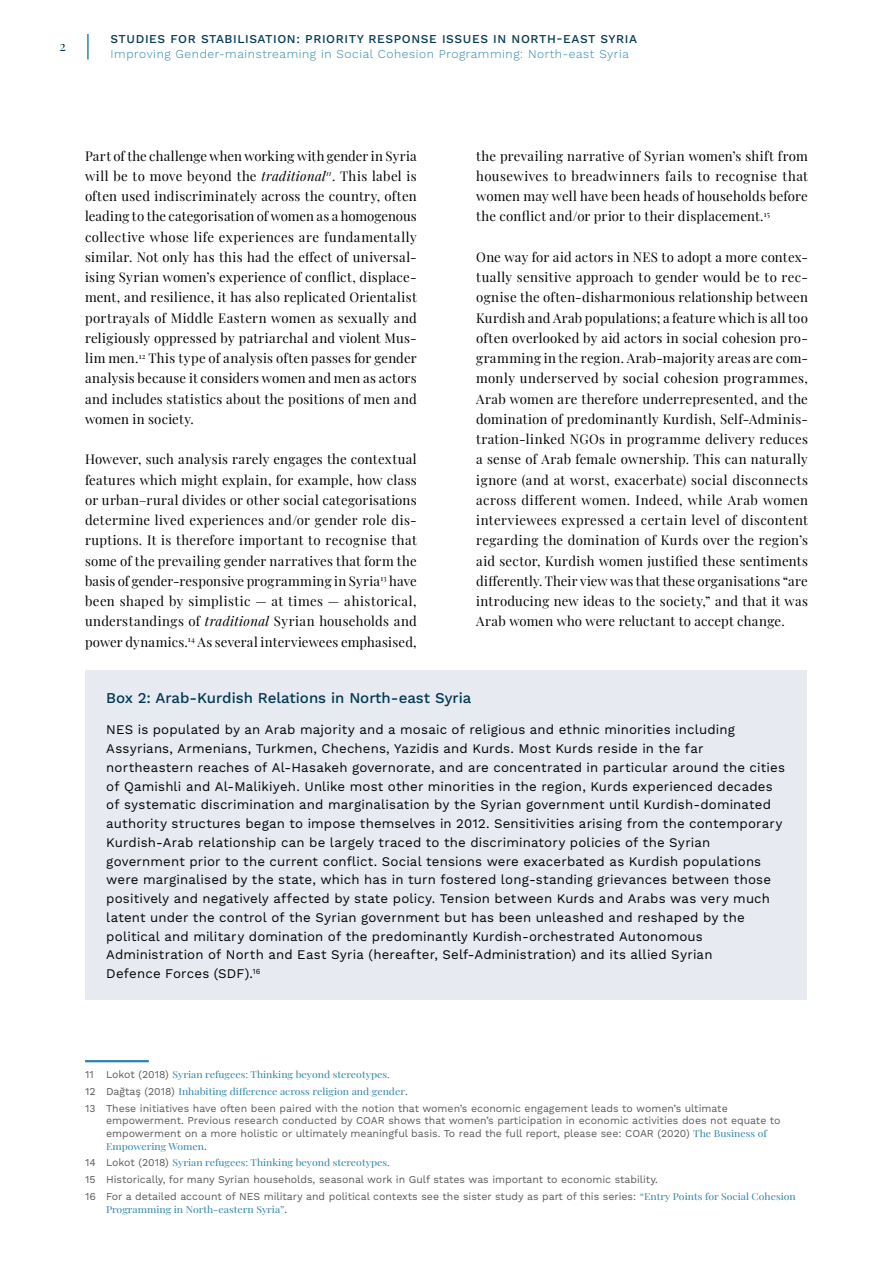
<style>
.page{position:relative;width:893px;height:1263px;background:#fff}
.page>*{position:absolute;margin:0;border:0;box-sizing:border-box;transform-origin:0 0}
.Box_Title{font:500 15px "Work Sans";color:#003751}
.t1{font:13.5px "Playfair Display";color:#003751}
.Body{font:13.2px/20.2px "Playfair Display";letter-spacing:.015em;color:#000;text-align:justify}
.Box_Body{font:13.2px/18.8px "Work Sans";letter-spacing:.01em;color:#000}
.t2{font:300 12px "Work Sans";letter-spacing:.05em;color:#2d84a9}
.t3{font:500 12px "Work Sans";letter-spacing:.05em;color:#003751}
.Footnote{font:10.5px/12.6px "Work Sans";color:#57595b}
.Footnote-2{font:9.45px "Playfair Display";color:#2d84a9;scale:1.11 1}
.s1{font-style:italic}
.s2{font-family:"Work Sans";font-size:10.5px;color:#57595b}
.s3{font-family:"Playfair Display";font-size:9.45px;color:#2d84a9}
</style>
<div class="page">
<hr style="left:87px;top:34px;width:2px;height:26px;background:#2d84a9">
<hr style="left:85px;top:1060px;width:64px;height:2px;background:#2d84a9">
<div style="left:85px;top:670px;width:721px;height:329px;background:#e7ebf1"></div>
<p class="t1" style="left:60px;top:35px;width:8px">2</p>
<p class="t3" style="left:111px;top:32px;width:528px">STUDIES FOR STABILISATION: PRIORITY RESPONSE ISSUES IN NORTH-EAST SYRIA</p>
<p class="t2" style="left:111px;top:46px;width:520px">Improving Gender-mainstreaming in Social Cohesion Programming: North-east Syria</p>
<p class="Body" style="left:85px;top:144px;width:333px">Part of the challenge when working with gender in Syria will be to move beyond the <span class="s1">traditional</span><sup>11</sup>. This label is often used indiscriminately across the country, often leading to the categorisation of women as a homogenous collective whose life experiences are fundamentally similar. Not only has this had the effect of universal&shy;ising Syrian women’s experience of conflict, displace&shy;ment, and resilience, it has also replicated Orientalist portrayals of Middle Eastern women as sexually and religiously oppressed by patriarchal and violent Mus&shy;lim men.<sup>12</sup> This type of analysis often passes for gender analysis because it considers women and men as actors and includes statistics about the positions of men and women in society.</p>
<p class="Body" style="left:85px;top:448px;width:333px">However, such analysis rarely engages the contextual features which might explain, for example, how class or urban–rural divides or other social categorisations determine lived experiences and/or gender role dis&shy;ruptions. It is therefore important to recognise that some of the prevailing gender narratives that form the basis of gender-responsive programming in Syria<sup>13</sup> have been shaped by simplistic — at times — ahistorical, understandings of <span class="s1">traditional</span> Syrian households and power dynamics.<sup>14</sup> As several interviewees emphasised,</p>
<p class="Body" style="left:476px;top:144px;width:333px">the prevailing narrative of Syrian women’s shift from housewives to breadwinners fails to recognise that women may well have been heads of households before the conflict and/or prior to their displacement.<sup>15</sup></p>
<p class="Body" style="left:476px;top:246px;width:333px">One way for aid actors in NES to adopt a more contex&shy;tually sensitive approach to gender would be to rec&shy;ognise the often-disharmonious relationship between Kurdish and Arab populations; a feature which is all too often overlooked by aid actors in social cohesion pro&shy;gramming in the region. Arab-majority areas are com&shy;monly underserved by social cohesion programmes, Arab women are therefore underrepresented, and the domination of predominantly Kurdish, Self-Adminis&shy;tration-linked NGOs in programme delivery reduces a sense of Arab female ownership. This can naturally ignore (and at worst, exacerbate) social disconnects across different women. Indeed, while Arab women interviewees expressed a certain level of discontent regarding the domination of Kurds over the region’s aid sector, Kurdish women justified these sentiments differently. Their view was that these organisations “are introducing new ideas to the society,” and that it was Arab women who were reluctant to accept change.</p>
<p class="Box_Title" style="left:106px;top:689px;width:367px">Box 2: Arab-Kurdish Relations in North-east Syria</p>
<p class="Box_Body" style="left:106px;top:721px;width:680px">NES is populated by an Arab majority and a mosaic of religious and ethnic minorities including Assyrians, Armenians, Turkmen, Chechens, Yazidis and Kurds. Most Kurds reside in the far northeastern reaches of Al-Hasakeh governorate, and are concentrated in particular around the cities of Qamishli and Al‑ Malikiyeh. Unlike most other minorities in the region, Kurds experienced decades of systematic discrimination and marginalisation by the Syrian government until Kurdish-dominated authority structures began to impose themselves in 2012. Sensitivities arising from the contemporary Kurdish-Arab relationship can be largely traced to the discriminatory policies of the Syrian government prior to the current conflict. Social tensions were exacerbated as Kurdish populations were marginalised by the state, which has in turn fostered long-standing grievances between those positively and negatively affected by state policy. Tension between Kurds and Arabs was very much latent under the control of the Syrian government but has been unleashed and reshaped by the political and military domination of the predominantly Kurdish-orchestrated Autonomous Administration of North and East Syria (hereafter, Self-Administration) and its allied Syrian<br>Defence Forces (SDF).<sup>16</sup></p>
<p class="Footnote-2" style="left:85px;top:1067px;width:276px"><span class="s2">11 Lokot (2018)</span> Syrian refugees: Thinking beyond stereotypes.</p>
<p class="Footnote-2" style="left:85px;top:1084px;width:292px"><span class="s2">12 Dağtaş (2018)</span> Inhabiting difference across religion and gender<span class="s2">.</span></p>
<p class="Footnote" style="left:106px;top:1102px;width:676px;text-indent:-21px">13 These initiatives have often been paired with the notion that women’s economic engagement leads to women’s ultimate empowerment. Previous research conducted by COAR shows that women’s participation in economic activities does not equate to empowerment on a more holistic or ultimately meaningful basis. To read the full report, please see: COAR (2020) <span class="s3">The Business of</span></p>
<p class="Footnote-2" style="left:106px;top:1138px;width:92px">Empowering Women<span class="s2">.</span></p>
<p class="Footnote-2" style="left:85px;top:1155px;width:276px"><span class="s2">14 Lokot (2018)</span> Syrian refugees: Thinking beyond stereotypes.</p>
<p class="Footnote" style="left:85px;top:1174px;width:574px">15 Historically, for many Syrian households, seasonal work in Gulf states was important to economic stability.</p>
<p class="Footnote" style="left:85px;top:1191px;width:712px">16 For a detailed account of NES military and political contexts see the sister study as part of this series: <span class="s3">“Entry Points for Social Cohesion</span></p>
<p class="Footnote-2" style="left:106px;top:1202px;width:165px">Programming in North-eastern Syria”<span class="s2">.</span></p>
</div>
